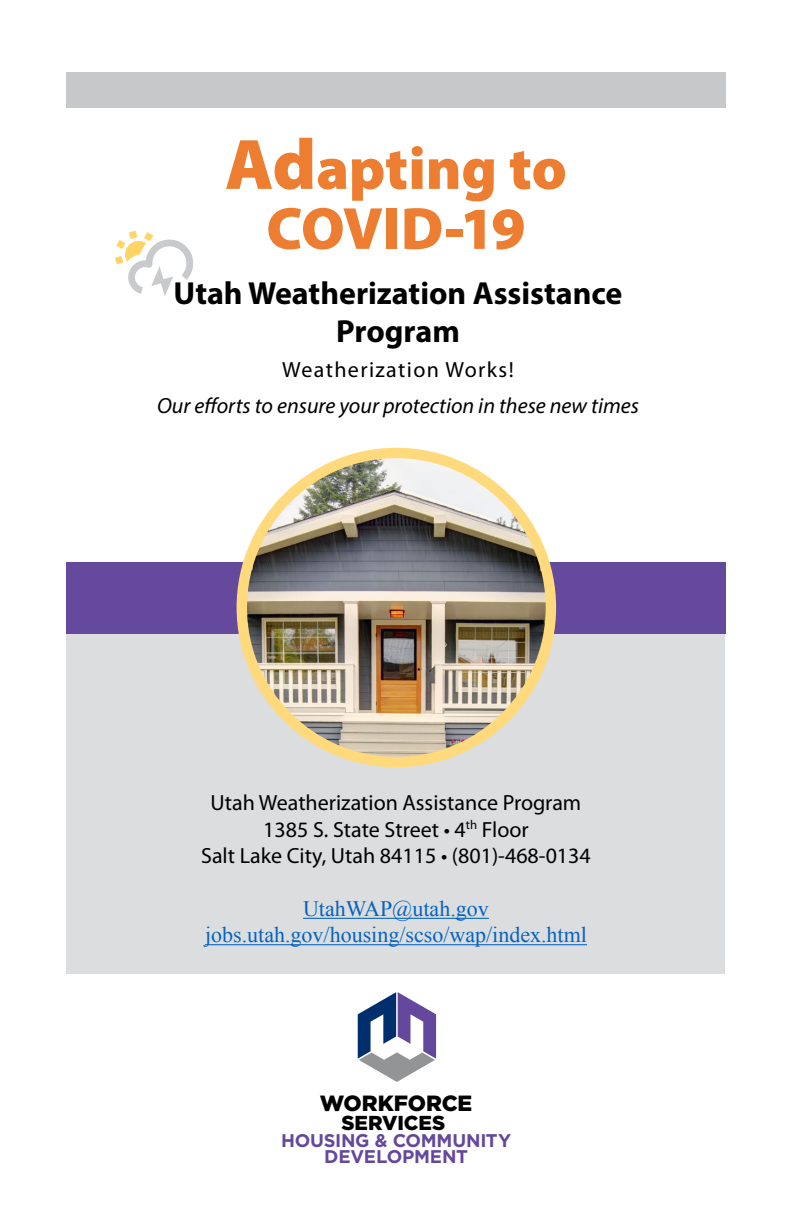
<style>
.page{position:relative;width:792px;height:1224px;background:#fff}
.page>*{position:absolute;margin:0;border:0;box-sizing:border-box;transform-origin:0 0}
.t1{font:900 60px/60px "Myriad Pro";letter-spacing:-.005em;color:#ed7d31;text-align:center}
.t2{font:700 32px/38.4px "Myriad Pro";color:#000;text-align:center}
.t3{font:22px/26.4px "Myriad Pro";color:#000;text-align:center}
.t4{font:22px/26.4px "Times New Roman";color:#0563c1;text-align:center}
.t5{font:italic 22px "Myriad Pro";color:#000}
.t6{font:22px "Myriad Pro";letter-spacing:.06em;color:#000}
.t7{font:900 22px "Gotham HTF";letter-spacing:-.005em;color:#000}
.t8{font:900 20.2px "Gotham HTF";color:#000}
.t9{font:700 18.4px/16.2px "Gotham HTF";letter-spacing:-.015em;color:#64489d;text-align:center}
.s1{font-size:72px}
</style>
<div class="page">
<svg style="left:358px;top:992px;width:78px;height:90px"></svg>
<div style="left:67px;top:72px;width:659px;height:36px;background:#c7c8ca"></div>
<div style="left:67px;top:634px;width:658px;height:340px;background:#dcddde"></div>
<div style="left:67px;top:562px;width:659px;height:72px;background:#64499d"></div>
<hr style="left:303px;top:918px;width:186px;height:1px;background:#0563c1">
<hr style="left:205px;top:944px;width:382px;height:1px;background:#0563c1">
<img style="left:242px;top:453px;width:309px;height:309px;border-radius:155px">
<div style="left:237px;top:448px;width:319px;height:319px;border:10px solid #ffda7c;border-radius:50%"></div>
<svg style="left:115px;top:231px;width:78px;height:65px"></svg>
<h1 class="t1" style="left:225px;top:136px;width:343px"><span class="s1">Ad</span>apting to<br>COVID-19</h1>
<h2 class="t2" style="left:174px;top:273px;width:450px">Utah Weatherization Assistance<br>Program</h2>
<p class="t6" style="left:282px;top:358px;width:233px">Weatherization Works!</p>
<p class="t5" style="left:157px;top:392px;width:484px">Our efforts to ensure your protection in these new times</p>
<p class="t3" style="left:201px;top:790px;width:391px">Utah Weatherization Assistance Program<br>1385 S. State Street • 4<sup>th</sup> Floor<br>Salt Lake City, Utah 84115 • (801)-468-0134</p>
<p class="t4" style="left:205px;top:895px;width:383px">UtahWAP@utah.gov jobs.utah.gov/housing/scso/wap/index.html</p>
<p class="t7" style="left:320px;top:1091px;width:154px">WORKFORCE</p>
<p class="t8" style="left:341px;top:1111px;width:106px">SERVICES</p>
<p class="t9" style="left:281px;top:1132px;width:232px">HOUSING &amp; COMMUNITY<br>DEVELOPMENT</p>
</div>
